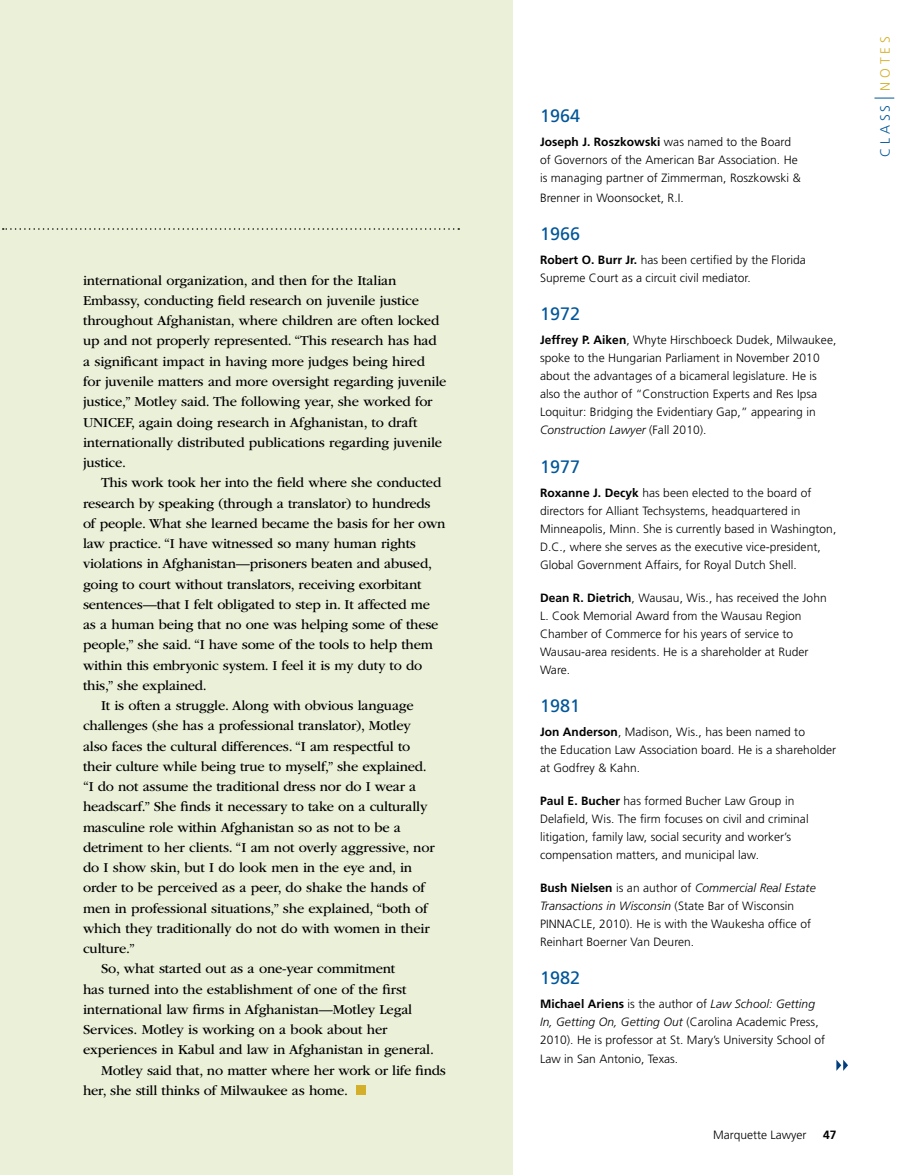
<style>
.page{position:relative;width:918px;height:1175px;background:#fff}
.page>*{position:absolute;margin:0;border:0;box-sizing:border-box;transform-origin:0 0}
.t1{font:18px "Frutiger";letter-spacing:.005em;color:#005699}
.t2{font:14.25px/20.2px "ITC Garamond Std";letter-spacing:-.015em;color:#000}
.t3{font:300 13.5px "Frutiger";letter-spacing:.3em;color:#005699}
.t4{font:300 12px/18px "Frutiger";letter-spacing:.005em;color:#000}
.t5{font:700 12px "Frutiger";color:#000}
.s1{font-weight:700}
.s2{font-style:italic}
.s3{color:#d4b02a}
</style>
<div class="page">
<div style="left:1px;top:0;width:512px;height:1174px;background:#ebf0d9"></div>
<svg style="left:874px;top:98px;width:20px;height:1px"></svg>
<div style="left:356px;top:1085px;width:10px;height:10px;background:#d4b02a"></div>
<svg style="left:3px;top:228px;width:456px;height:2px"></svg>
<svg style="left:836px;top:1059px;width:12px;height:11px"></svg>
<p class="t2" style="left:83px;top:270px;width:365px">international organization, and then for the Italian Embassy, conducting field research on juvenile justice throughout Afghanistan, where children are often locked up and not properly represented. “This research has had a significant impact in having more judges being hired<br>for juvenile matters and more oversight regarding juvenile justice,” Motley said. The following year, she worked for UNICEF, again doing research in Afghanistan, to draft internationally distributed publications regarding juvenile justice.</p>
<p class="t2" style="left:101px;top:473px;width:342px">This work took her into the field where she conducted</p>
<p class="t2" style="left:83px;top:493px;width:349px">research by speaking (through a translator) to hundreds</p>
<p class="t2" style="left:83px;top:513px;width:364px">of people. What she learned became the basis for her own</p>
<p class="t2" style="left:83px;top:533px;width:334px">law practice. “I have witnessed so many human rights</p>
<p class="t2" style="left:83px;top:554px;width:350px">violations in Afghanistan—prisoners beaten and abused,</p>
<p class="t2" style="left:83px;top:574px;width:340px">going to court without translators, receiving exorbitant</p>
<p class="t2" style="left:83px;top:594px;width:348px">sentences—that I felt obligated to step in. It affected me</p>
<p class="t2" style="left:83px;top:614px;width:357px">as a human being that no one was helping some of these</p>
<p class="t2" style="left:83px;top:635px;width:351px">people,” she said. “I have some of the tools to help them</p>
<p class="t2" style="left:83px;top:655px;width:341px">within this embryonic system. I feel it is my duty to do</p>
<p class="t2" style="left:83px;top:675px;width:125px">this,” she explained.</p>
<p class="t2" style="left:101px;top:695px;width:314px">It is often a struggle. Along with obvious language</p>
<p class="t2" style="left:83px;top:716px;width:329px">challenges (she has a professional translator), Motley</p>
<p class="t2" style="left:83px;top:736px;width:329px">also faces the cultural differences. “I am respectful to</p>
<p class="t2" style="left:83px;top:756px;width:345px">their culture while being true to myself,” she explained.</p>
<p class="t2" style="left:83px;top:776px;width:335px">“I do not assume the traditional dress nor do I wear a</p>
<p class="t2" style="left:83px;top:797px;width:346px">headscarf.” She finds it necessary to take on a culturally</p>
<p class="t2" style="left:83px;top:817px;width:319px">masculine role within Afghanistan so as not to be a</p>
<p class="t2" style="left:83px;top:837px;width:353px">detriment to her clients. “I am not overly aggressive, nor</p>
<p class="t2" style="left:83px;top:857px;width:331px">do I show skin, but I do look men in the eye and, in</p>
<p class="t2" style="left:83px;top:878px;width:343px">order to be perceived as a peer, do shake the hands of</p>
<p class="t2" style="left:83px;top:898px;width:346px">men in professional situations,” she explained, “both of</p>
<p class="t2" style="left:83px;top:918px;width:348px">which they traditionally do not do with women in their</p>
<p class="t2" style="left:83px;top:938px;width:53px">culture.”</p>
<p class="t2" style="left:101px;top:959px;width:296px">So, what started out as a one-year commitment</p>
<p class="t2" style="left:83px;top:979px;width:325px">has turned into the establishment of one of the first</p>
<p class="t2" style="left:83px;top:999px;width:331px">international law firms in Afghanistan—Motley Legal</p>
<p class="t2" style="left:83px;top:1019px;width:306px">Services. Motley is working on a book about her</p>
<p class="t2" style="left:83px;top:1040px;width:353px">experiences in Kabul and law in Afghanistan in general.</p>
<p class="t2" style="left:101px;top:1060px;width:346px">Motley said that, no matter where her work or life finds</p>
<p class="t2" style="left:83px;top:1080px;width:266px">her, she still thinks of Milwaukee as home.</p>
<p class="t1" style="left:540px;top:105px;width:42px">1964</p>
<p class="t4" style="left:540px;top:133px;width:262px"><span class="s1">Joseph J. Roszkowski</span> was named to the Board of Governors of the American Bar Association. He is managing partner of Zimmerman, Roszkowski &amp;</p>
<p class="t4" style="left:540px;top:189px;width:145px">Brenner in Woonsocket, R.I.</p>
<p class="t1" style="left:540px;top:223px;width:42px">1966</p>
<p class="t4" style="left:540px;top:251px;width:267px"><span class="s1">Robert O. Burr Jr.</span> has been certified by the Florida<br>Supreme Court as a circuit civil mediator.</p>
<p class="t1" style="left:540px;top:303px;width:42px">1972</p>
<p class="t4" style="left:540px;top:331px;width:298px"><span class="s1">Jeffrey P. Aiken</span>, Whyte H irschboeck Dudek, Milwaukee, spoke to the H ungarian Parliament in November 2010 about the advantages of a bicameral legislature. He is also the author of “Construction Experts and Res Ipsa Loquitur: Bridging the Evidentiary Gap,” appearing in <span class="s2">Construction Lawyer</span> (Fall 2010).</p>
<p class="t1" style="left:540px;top:456px;width:42px">1977</p>
<p class="t4" style="left:540px;top:483px;width:298px"><span class="s1">Roxanne J. Decyk</span> has been elected to the board of directors for Alliant Techsystems, headquartered in Minneapolis, Minn. She is currently based in Washington, D.C., where she serves as the executive vice-president, Global Government Affairs, for Royal Dutch Shell.</p>
<p class="t4" style="left:540px;top:588px;width:288px"><span class="s1">Dean R. Dietrich</span>, Wausau, Wis., has received the John L. Cook Memorial Award from the Wausau Region Chamber of Commerce for his years of service to Wausau-area residents. He is a shareholder at Ruder Ware.</p>
<p class="t1" style="left:540px;top:695px;width:42px">1981</p>
<p class="t4" style="left:540px;top:723px;width:298px"><span class="s1">Jon Anderson</span>, Madison, Wis., has been named to<br>the Education Law Association board. He is a shareholder at Godfrey &amp; Kahn.</p>
<p class="t4" style="left:540px;top:792px;width:270px"><span class="s1">Paul E. Bucher</span> has formed Bucher Law Group in Delafield, Wis. The firm focuses on civil and criminal litigation, family law, social security and worker’s compensation matters, and municipal law.</p>
<p class="t4" style="left:540px;top:879px;width:277px"><span class="s1">Bush Nielsen</span> is an author of <span class="s2">Commercial Real Estate Transactions in Wisconsin</span> (State Bar of Wisconsin PINNACLE, 2010). He is with the Waukesha office of Reinhart Boerner Van Deuren.</p>
<p class="t1" style="left:540px;top:967px;width:42px">1982</p>
<p class="t4" style="left:540px;top:995px;width:287px"><span class="s1">Michael Ariens</span> is the author of <span class="s2">Law School: Getting In, Getting On, Getting Out</span> (Carolina Academic Press, 2010). H e is professor at St. Mary’s University School of Law in San Antonio, Texas.</p>
<p class="t4" style="left:713px;top:1126px;width:95px">Marquette Lawyer</p>
<p class="t5" style="left:823px;top:1128px;width:15px">47</p>
<p class="t3" style="left:877px;top:157px;width:123px;rotate:-90deg">CLASS <span class="s3">NO TE S</span></p>
</div>
